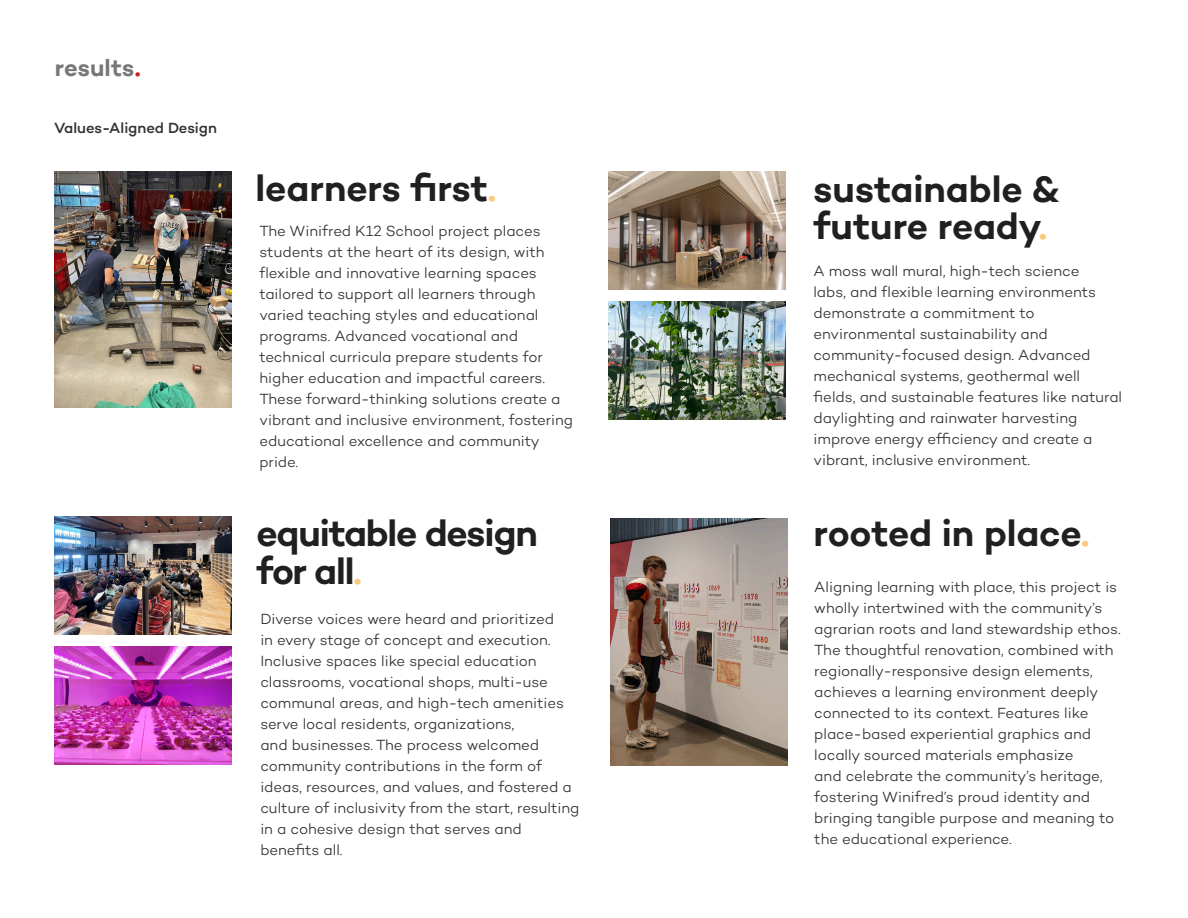
<style>
.page{position:relative;width:1188px;height:918px;background:#fff}
.page>*{position:absolute;margin:0;border:0;box-sizing:border-box;transform-origin:0 0}
.t1{font:600 37.5px "Campton";letter-spacing:-.01em;color:#221f20}
.t2{font:600 37.5px "Campton";letter-spacing:-.03em;color:#221f20}
.t3{font:600 24px "Campton";letter-spacing:.005em;color:#767779}
.t4{font:300 15px/21px "Campton";letter-spacing:-.005em;color:#323332}
.t5{font:500 15px "Campton";color:#323332}
.s1{font-size:27px;color:#cd1e24}
.s2{color:#f8ca7a}
</style>
<div class="page">
<img style="left:55px;top:172px;width:177px;height:236px">
<img style="left:54px;top:516px;width:177px;height:118px">
<img style="left:54px;top:646px;width:177px;height:118px">
<img style="left:608px;top:172px;width:177px;height:118px">
<img style="left:608px;top:302px;width:177px;height:118px">
<img style="left:610px;top:518px;width:177px;height:247px">
<p class="t3" style="left:55px;top:52px;width:87px">results<span class="s1">.</span></p>
<p class="t5" style="left:54px;top:119px;width:165px">Values-Aligned Design</p>
<p class="t1" style="left:256px;top:164px;width:242px">learners first<span class="s2">.</span></p>
<p class="t1" style="left:813px;top:165px;width:248px">sustainable &amp;</p>
<p class="t1" style="left:813px;top:203px;width:235px">future ready<span class="s2">.</span></p>
<p class="t4" style="left:259px;top:220px;width:315px">The Winifred K12 School project places students at the heart of its design, with flexible and innovative learning spaces tailored to support all learners through varied teaching styles and educational programs. Advanced vocational and technical curricula prepare students for higher education and impactful careers.<br>These forward-thinking solutions create a vibrant and inclusive environment, fostering educational excellence and community pride.</p>
<p class="t4" style="left:813px;top:260px;width:310px">A moss wall mural, high-tech science<br>labs, and flexible learning environments demonstrate a commitment to environmental sustainability and community-focused design. Advanced mechanical systems, geothermal well fields, and sustainable features like natural daylighting and rainwater harvesting improve energy efficiency and create a vibrant, inclusive environment.</p>
<p class="t2" style="left:256px;top:510px;width:283px">equitable design</p>
<p class="t1" style="left:256px;top:547px;width:107px">for all<span class="s2">.</span></p>
<p class="t4" style="left:260px;top:608px;width:321px">Diverse voices were heard and prioritized<br>in every stage of concept and execution.<br>Inclusive spaces like special education classrooms, vocational shops, multi-use communal areas, and high-tech amenities serve local residents, organizations,<br>and businesses. The process welcomed community contributions in the form of ideas, resources, and values, and fostered a culture of inclusivity from the start, resulting in a cohesive design that serves and benefits all.</p>
<p class="t1" style="left:813px;top:510px;width:278px">rooted in place<span class="s2">.</span></p>
<p class="t4" style="left:814px;top:576px;width:308px">Aligning learning with place, this project is wholly intertwined with the community’s agrarian roots and land stewardship ethos.<br>The thoughtful renovation, combined with regionally-responsive design elements, achieves a learning environment deeply connected to its context. Features like place-based experiential graphics and locally sourced materials emphasize<br>and celebrate the community’s heritage, fostering Winifred’s proud identity and bringing tangible purpose and meaning to the educational experience.</p>
</div>
